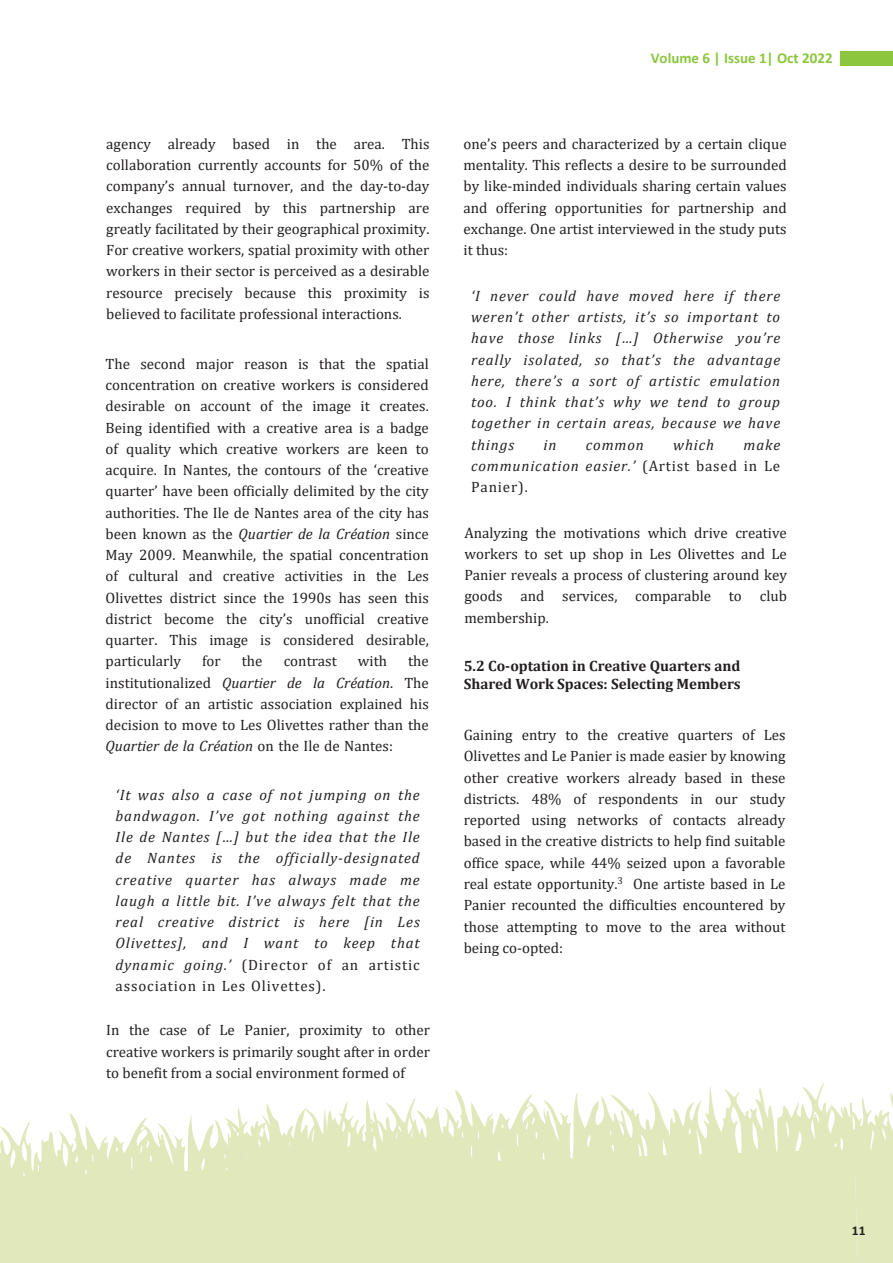
<style>
.page{position:relative;width:893px;height:1263px;background:#fff}
.page>*{position:absolute;margin:0;border:0;box-sizing:border-box;transform-origin:0 0}
.journal{font:15px/21.3px "Cambria";color:#231f20;text-align:justify}
.t1{font:italic 15px/21.3px "Cambria";letter-spacing:.055em;color:#231f20;text-align:justify}
.t2{font:700 15px/18px "Cambria";color:#231f20}
.t3{font:700 15px "Calibri";color:#8bc63e}
.t4{font:700 13.5px "Calibri";color:#231f20}
.s1{font-style:italic}
.s2{font-style:normal}
.s3{font-style:inherit}
</style>
<div class="page">
<svg style="left:0;top:1083px;width:851px;height:180px;fill:#e0e8bc"></svg>
<svg style="left:851px;top:1092px;width:42px;height:171px;background:#e4ebc6"></svg>
<div style="left:840px;top:51px;width:53px;height:15px;background:#8bc63e"></div>
<p class="journal" style="left:106px;top:133px;width:325px">agency already based in the area. This collaboration currently accounts for 50% of the company’s annual turnover, and the day-to-day exchanges required by this partnership are greatly facilitated by their geographical proximity.<br>For creative workers, spatial proximity with other workers in their sector is perceived as a desirable resource precisely because this proximity is believed to facilitate professional interactions.</p>
<p class="journal" style="left:106px;top:353px;width:325px">The second major reason is that the spatial concentration on creative workers is considered desirable on account of the image it creates.<br>Being identified with a creative area is a badge of quality which creative workers are keen to acquire. In Nantes, the contours of the ‘creative quarter’ have been officially delimited by the city authorities. The Ile de Nantes area of the city has been known as the <span class="s1">Quartier de la Création</span> since May 2009. Meanwhile, the spatial concentration of cultural and creative activities in the Les Olivettes district since the 1990s has seen this district become the city’s unofficial creative quarter. This image is considered desirable, particularly</p>
<p class="journal" style="left:202px;top:651px;width:20px">for</p>
<p class="journal" style="left:242px;top:651px;width:22px">the</p>
<p class="journal" style="left:284px;top:651px;width:55px">contrast</p>
<p class="journal" style="left:358px;top:651px;width:31px">with</p>
<p class="journal" style="left:106px;top:651px;width:325px;text-indent:302px">the institutionalized <span class="s1">Quartier de la Création</span>. The director of an artistic association explained his decision to move to Les Olivettes rather than the <span class="s1">Quartier de la Création</span> on the Ile de Nantes:</p>
<p class="t1" style="left:116px;top:783px;width:306px">‘It was also a case of not jumping on the bandwagon. I’ve got nothing against the Ile de Nantes […] but the idea that the Ile de Nantes is the officially-designated creative quarter has always made me laugh a little bit. I’ve always felt that the real creative district is here [in Les Olivettes], and I want to keep that dynamic going.’ <span class="s2">(Director of an artistic association in Les Olivettes).</span></p>
<p class="journal" style="left:106px;top:1019px;width:325px">In the case of Le Panier, proximity to other creative workers is primarily sought after in order to benefit from a social environment formed of</p>
<p class="t3" style="left:651px;top:47px;width:183px">Volume 6 | Issue 1| <span class="s3">Oct 2022</span></p>
<p class="journal" style="left:463px;top:133px;width:325px">one’s peers and characterized by a certain clique mentality. This reflects a desire to be surrounded by like-minded individuals sharing certain values and offering opportunities for partnership and exchange. One artist interviewed in the study puts it thus:</p>
<p class="t1" style="left:471px;top:284px;width:311px">‘I never could have moved here if there weren’t other artists, it’s so important to have those links […] Otherwise you’re really isolated, so that’s the advantage here, there’s a sort of artistic emulation too. I think that’s why we tend to group together in certain areas, because we have things</p>
<p class="t1" style="left:471px;top:433px;width:311px;text-indent:272px">make communication easier.’ <span class="s2">(Artist based in Le Panier).</span></p>
<p class="journal" style="left:464px;top:522px;width:324px">Analyzing the motivations which drive creative workers to set up shop in Les Olivettes and Le Panier reveals a process of clustering around key goods and services, comparable to club membership.</p>
<p class="t1" style="left:544px;top:433px;width:14px">in</p>
<p class="t1" style="left:586px;top:433px;width:59px">common</p>
<p class="t1" style="left:673px;top:433px;width:42px">which</p>
<p class="t2" style="left:464px;top:656px;width:279px">5<span class="s3">.</span>2 Co-optation in Creative Quarters and<br>Shared Work Spaces: Selecting Members</p>
<p class="journal" style="left:464px;top:724px;width:323px">Gaining entry to the creative quarters of Les Olivettes and Le Panier is made easier by knowing other creative workers already based in these districts. 48% of respondents in our study reported using networks of contacts already based in the creative districts to help find suitable office space, while 44% seized upon a favorable real estate opportunity.<sup>3</sup> One artiste based in Le Panier recounted the difficulties encountered by those attempting to move to the area without being co-opted:</p>
<p class="t4" style="left:852px;top:1221px;width:15px">11</p>
</div>
